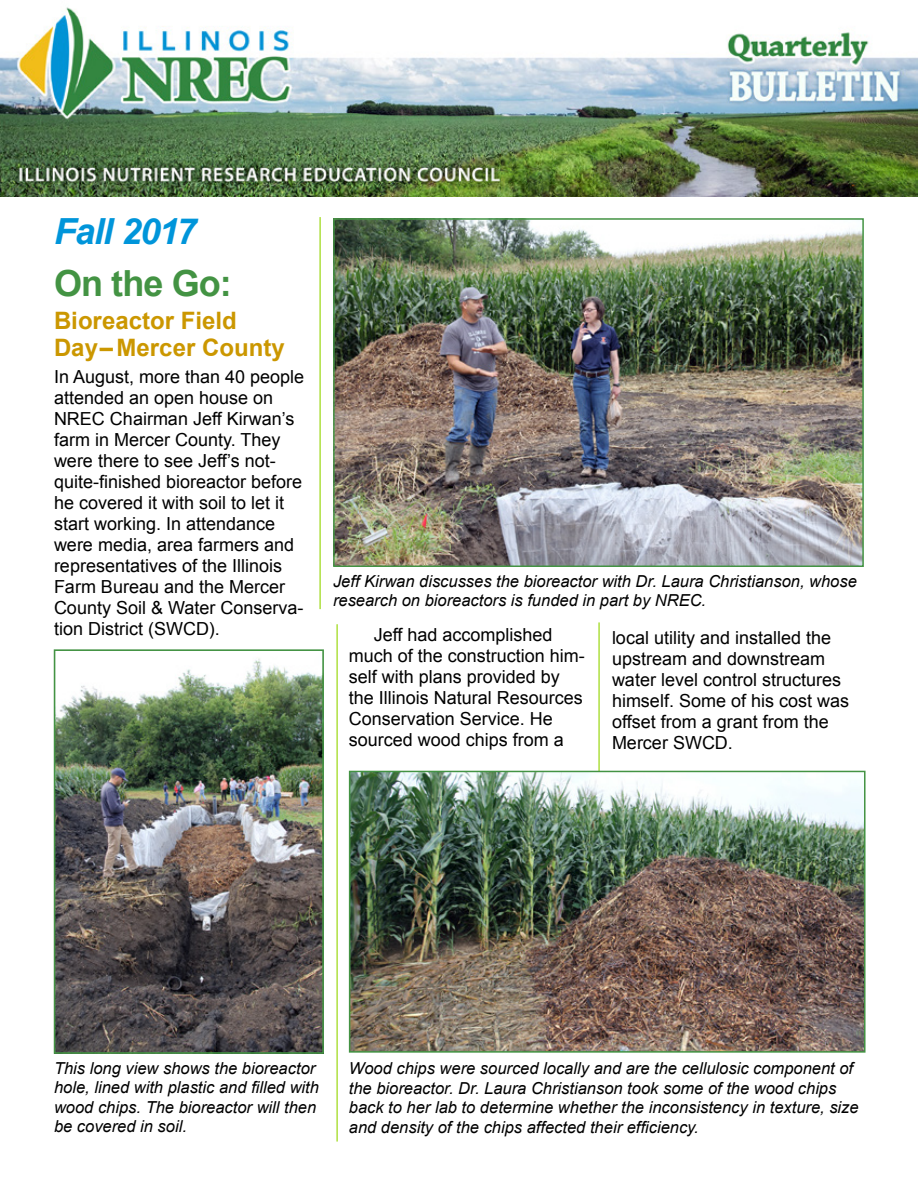
<style>
.page{position:relative;width:918px;height:1188px;background:#fff}
.page>*{position:absolute;margin:0;border:0;box-sizing:border-box;transform-origin:0 0}
.t1{font:700 36px "Arial";letter-spacing:-.025em;color:#439343}
.t2{font:italic 700 36px "Arial";letter-spacing:-.025em;color:#0095da}
.t3{font:700 24px/27px "Arial";color:#cb9700}
.t4{font:18px/21px "Arial";color:#000}
.t5{font:italic 16.5px/19.5px "Arial";color:#000}
</style>
<div class="page">
<hr style="left:598px;top:622px;width:2px;height:150px;background:#93d500">
<hr style="left:320px;top:217px;width:1px;height:392px;background:#93d500">
<img style="left:0;top:7px;width:918px;height:190px">
<img style="left:352px;top:774px;width:511px;height:276px">
<div style="left:349px;top:771px;width:517px;height:282px;border:2px solid #439343"></div>
<img style="left:57px;top:658px;width:264px;height:393px">
<div style="left:54px;top:649px;width:270px;height:405px;border:2px solid #439343"></div>
<img style="left:336px;top:221px;width:525px;height:343px">
<div style="left:333px;top:218px;width:531px;height:349px;border:2px solid #439343"></div>
<hr style="left:337px;top:624px;width:1px;height:518px;background:#93d500">
<h1 class="t2" style="left:54px;top:208px;width:144px">Fall 2017</h1>
<h1 class="t1" style="left:54px;top:260px;width:179px">On the Go:</h1>
<h2 class="t3" style="left:54px;top:308px;width:232px">Bioreactor Field<br>Day– Mercer County</h2>
<p class="t4" style="left:54px;top:367px;width:252px">In August, more than 40 people attended an open house on<br>NREC Chairman Jeff Kirwan’s farm in Mercer County. They were there to see Jeff’s not&shy;quite-finished bioreactor before he covered it with soil to let it start working. In attendance were media, area farmers and representatives of the Illinois<br>Farm Bureau and the Mercer<br>County Soil &amp; Water Conserva&shy;tion District (SWCD).</p>
<p class="t5" style="left:333px;top:571px;width:525px">Jeff Kirwan discusses the bioreactor with Dr. Laura Christianson, whose research on bioreactors is funded in part by NREC.</p>
<p class="t4" style="left:349px;top:624px;width:238px;text-indent:25px">Jeff had accomplished much of the construction him&shy;self with plans provided by the Illinois Natural Resources<br>Conservation Service. He sourced wood chips from a</p>
<p class="t4" style="left:612px;top:627px;width:239px">local utility and installed the upstream and downstream water level control structures himself. Some of his cost was offset from a grant from the<br>Mercer SWCD.</p>
<p class="t5" style="left:54px;top:1058px;width:267px">This long view shows the bioreactor hole, lined with plastic and filled with wood chips. The bioreactor will then be covered in soil.</p>
<p class="t5" style="left:349px;top:1059px;width:511px">Wood chips were sourced locally and are the cellulosic component of the bioreactor. Dr. Laura Christianson took some of the wood chips back to her lab to determine whether the inconsistency in texture, size and density of the chips affected their efficiency.</p>
</div>
